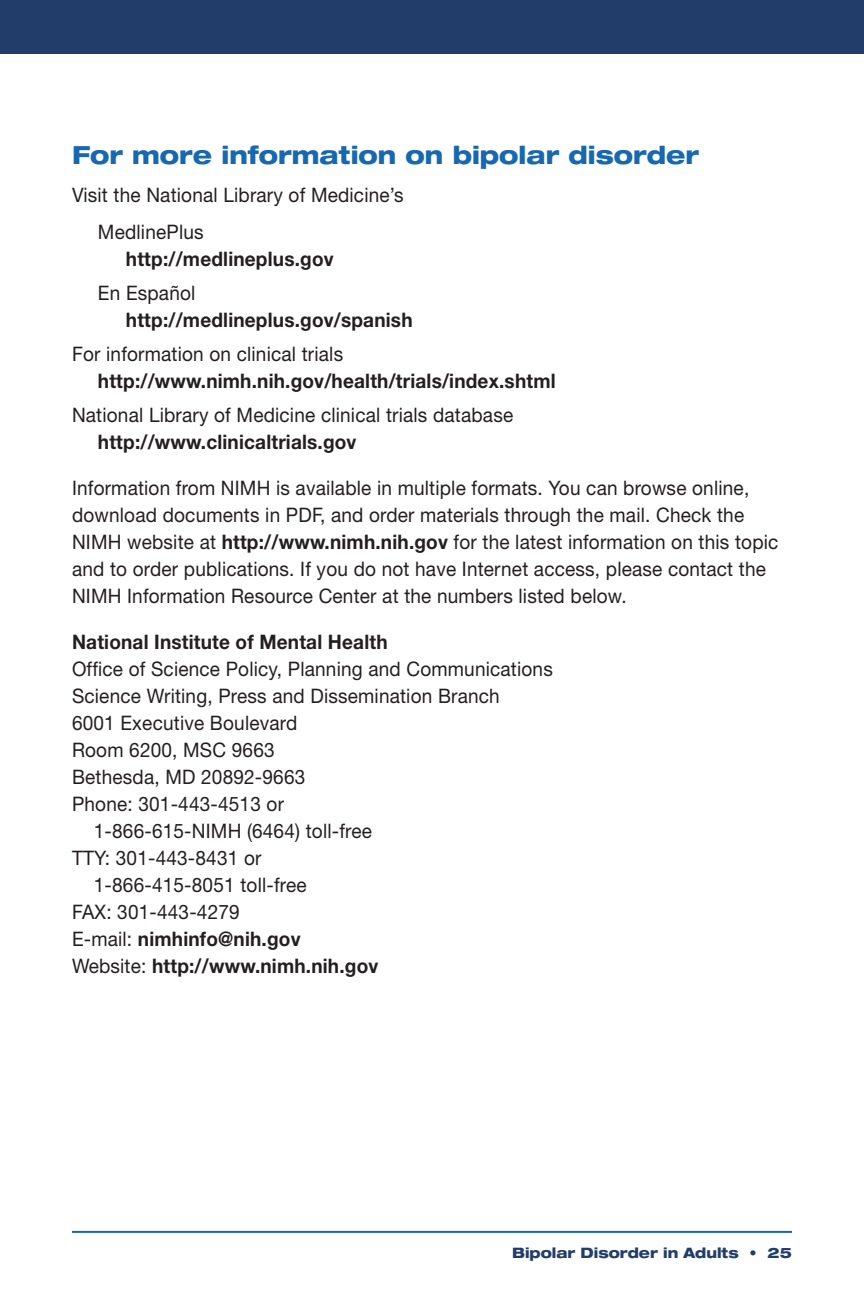
<style>
.page{position:relative;width:864px;height:1296px;background:#fff}
.page>*{position:absolute;margin:0;border:0;box-sizing:border-box;transform-origin:0 0}
.t1{font:800 expanded 25px "Helvetica Neue";color:#1768b2;scale:.95 1}
.t2{font:20px/27px "Helvetica Neue";letter-spacing:.01em;color:#231f20;scale:.95 1}
.t3{font:700 20px/27px "Helvetica Neue";letter-spacing:.01em;color:#231f20;scale:.95 1}
.t4{font:800 expanded 14.4px "Helvetica Neue";color:#223d6a;scale:.95 1}
.s1{font-weight:400}
.s2{font-weight:700}
.s3{font-weight:900;font-stretch:normal}
</style>
<div class="page">
<div style="left:0;top:0;width:864px;height:54px;background:#223d6a"></div>
<hr style="left:72px;top:1231px;width:720px;height:2px;background:#1768b2">
<h2 class="t1" style="left:72px;top:139px;width:662px">For more information on bipolar disorder</h2>
<p class="t2" style="left:72px;top:181px;width:350px">Visit the National Library of Medicine’s</p>
<p class="t3" style="left:126px;top:218px;width:220px;text-indent:-28px"><span class="s1">MedlinePlus </span>http://medlineplus.gov</p>
<p class="t3" style="left:126px;top:279px;width:303px;text-indent:-28px"><span class="s1">En Español </span>http://medlineplus.gov/spanish</p>
<p class="t3" style="left:98px;top:340px;width:483px;text-indent:-26px"><span class="s1">For information on clinical trials </span>http://www.nimh.nih.gov/health/trials/index.shtml</p>
<p class="t2" style="left:98px;top:401px;width:439px;text-indent:-26px">National Library of Medicine clinical trials database <span class="s2">http://www.clinicaltrials.gov</span></p>
<p class="t2" style="left:72px;top:474px;width:745px">Information from NIMH is available in multiple formats. You can browse online, download documents in PDF, and order materials through the mail. Check the NIMH website at <span class="s2">http://www.nimh.nih.gov</span> for the latest information on this topic and to order publications. If you do not have Internet access, please contact the NIMH Information Resource Center at the numbers listed below.</p>
<h5 class="t3" style="left:72px;top:628px;width:334px">National Institute of Mental Health</h5>
<p class="t2" style="left:72px;top:655px;width:508px">Office of Science Policy, Planning and Communications</p>
<p class="t2" style="left:72px;top:682px;width:452px">Science Writing, Press and Dissemination Branch</p>
<p class="t2" style="left:72px;top:709px;width:239px">6001 Executive Boulevard</p>
<p class="t2" style="left:72px;top:736px;width:215px">Room 6200, MSC 9663</p>
<p class="t2" style="left:72px;top:763px;width:247px">Bethesda, MD 20892-9663</p>
<p class="t2" style="left:72px;top:790px;width:225px">Phone: 301-443-4513 or</p>
<p class="t2" style="left:94px;top:817px;width:294px">1-866-615-NIMH (6464) toll-free</p>
<p class="t2" style="left:72px;top:844px;width:201px">TTY: 301-443-8431 or</p>
<p class="t2" style="left:94px;top:871px;width:225px">1-866-415-8051 toll-free</p>
<p class="t2" style="left:72px;top:898px;width:178px">FAX: 301-443-4279</p>
<p class="t3" style="left:72px;top:925px;width:242px"><span class="s1">E-mail:</span> nimhinfo@nih.gov</p>
<p class="t3" style="left:72px;top:952px;width:324px"><span class="s1">Website:</span> http://www.nimh.nih.gov</p>
<p class="t4" style="left:512px;top:1244px;width:296px">Bipolar Disorder in Adults <span class="s3">•</span> 25</p>
</div>
